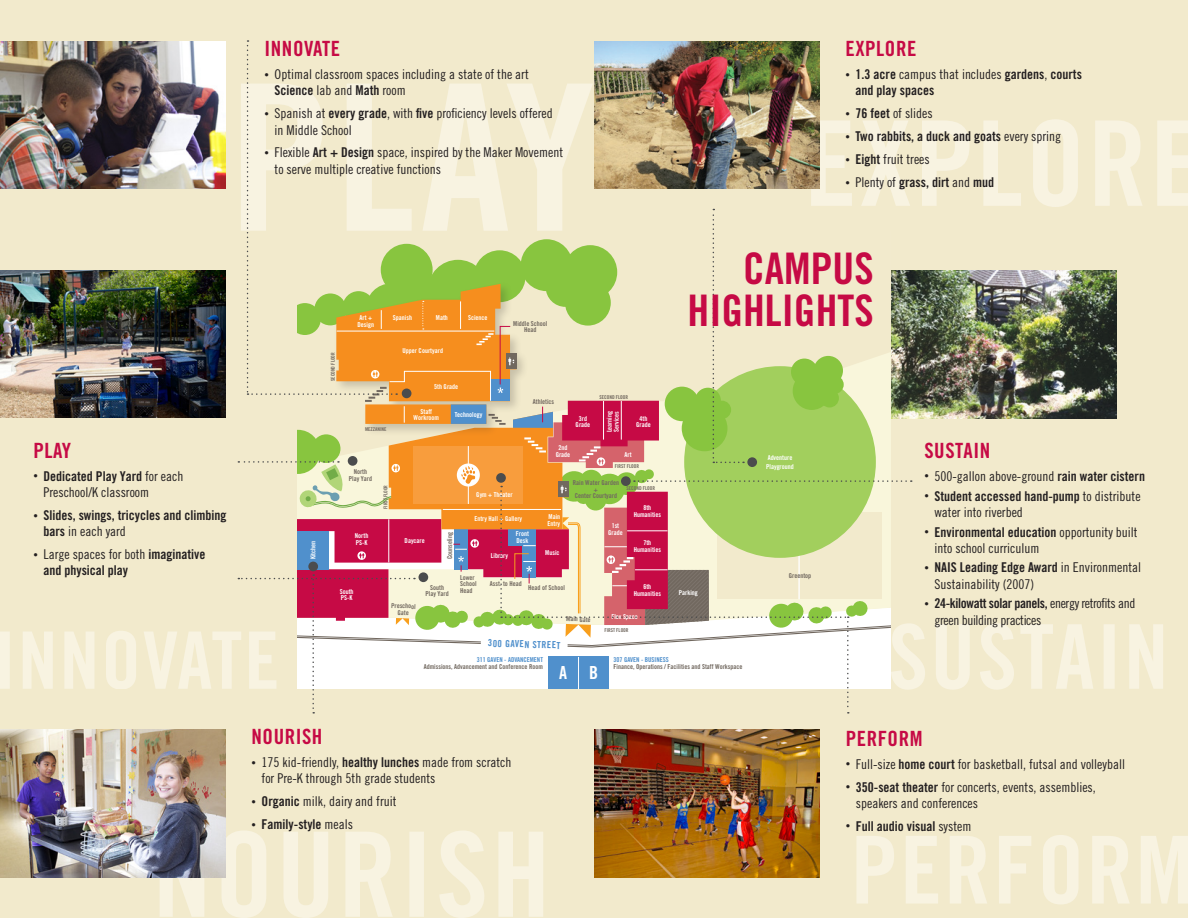
<style>
.page{position:relative;width:1188px;height:918px;background:#fff}
.page>*{position:absolute;margin:0;border:0;box-sizing:border-box;transform-origin:0 0}
.t1{font:43.5px/42px "Trade Gothic LT Std Bd Cn 20";color:#c60a45;text-align:right}
.t2{font:21px "Trade Gothic LT Std Bd Cn 20";letter-spacing:.025em;color:#c60a45}
.t3{font:18px "Trade Gothic LT Std Bd Cn 20";color:#fff}
.t4{font:13.5px/16.2px "Trade Gothic LT Std Cn 18";color:#231f20}
.t5{font:13.5px/16.2px "Trade Gothic LT Std Bd Cn 20";color:#231f20}
.t6{font:13.5px "Trade Gothic LT Std Bd Cn 20";letter-spacing:-.025em;color:#231f20}
.t7{font:13.5px "Trade Gothic LT Std Cn 18";letter-spacing:-.025em;color:#231f20}
.t8{font:9.75px "Trade Gothic LT Std Bd Cn 20";color:#5090cc}
.t9{font:6.75px/6.8px "Trade Gothic LT Std Bd Cn 20";color:#fff;text-align:center}
.t10{font:6.75px/6.8px "Trade Gothic LT Std Bd Cn 20";color:#71685f;text-align:center}
.t11{font:6.75px "Trade Gothic LT Std Bd Cn 20";color:#5090cc}
.t12{font:5.25px "Trade Gothic LT Std Bd Cn 20";color:#71685f}
.s1{font-family:"Trade Gothic LT Std Cn 18";font-size:9px}
.s2{font-family:"Trade Gothic LT Std Cn 18"}
.s3{font-family:"Trade Gothic LT Std Bd Cn 20"}
.s4{font-size:9px}
</style>
<div class="page">
<div style="left:0;top:0;width:594px;height:230px;background:#f2eacc"></div>
<div style="left:0;top:689px;width:594px;height:229px;background:#f2eacc"></div>
<svg style="left:160px;top:830px;width:383px;height:88px"></svg>
<div style="left:594px;top:689px;width:594px;height:229px;background:#f2eacc"></div>
<svg style="left:856px;top:835px;width:332px;height:69px"></svg>
<div style="left:594px;top:0;width:594px;height:230px;background:#f2eacc"></div>
<img style="left:0;top:729px;width:226px;height:149px">
<img style="left:594px;top:729px;width:226px;height:149px">
<img style="left:0;top:40px;width:1188px;height:674px">
<h2 class="t2" style="left:33px;top:438px;width:39px">PLAY</h2>
<p class="t5" style="left:33px;top:468px;width:151px"><span class="s1">•</span> Dedicated Play Yard <span class="s2">for each</span></p>
<p class="t4" style="left:43px;top:484px;width:107px">Preschool/K classroom</p>
<p class="t5" style="left:33px;top:507px;width:194px"><span class="s1">•</span> Slides, swings, tricycles and climbing</p>
<p class="t4" style="left:43px;top:523px;width:84px"><span class="s3">bars</span> in each yard</p>
<p class="t4" style="left:33px;top:546px;width:173px"><span class="s4">•</span> Large spaces for both <span class="s3">imaginative</span></p>
<p class="t5" style="left:43px;top:562px;width:86px">and physical play</p>
<h2 class="t2" style="left:265px;top:36px;width:77px">INNOVATE</h2>
<p class="t4" style="left:265px;top:66px;width:266px"><span class="s4">•</span> Optimal classroom spaces including a state of the art</p>
<p class="t5" style="left:275px;top:82px;width:133px">Science <span class="s2">lab and</span> Math <span class="s2">room</span></p>
<p class="t4" style="left:275px;top:105px;width:280px;text-indent:-10px"><span class="s4">•</span> Spanish at <span class="s3">every grade</span>, with <span class="s3">five</span> proficiency levels offered in Middle School</p>
<p class="t4" style="left:275px;top:144px;width:290px;text-indent:-10px"><span class="s4">•</span> Flexible <span class="s3">Art + Design</span> space, inspired by the Maker Movement to serve multiple creative functions</p>
<h2 class="t2" style="left:846px;top:36px;width:72px">EXPLORE</h2>
<p class="t5" style="left:856px;top:66px;width:228px;text-indent:-10px"><span class="s1">•</span> 1.3 acre <span class="s2">campus that includes</span> gardens<span class="s2">,</span> courts and play spaces</p>
<p class="t4" style="left:846px;top:105px;width:89px"><span class="s4">•</span> <span class="s3">76 feet</span> of slides</p>
<p class="t5" style="left:846px;top:128px;width:217px"><span class="s1">•</span> Two rabbits, a duck and goats <span class="s2">every spring</span></p>
<p class="t4" style="left:846px;top:151px;width:86px"><span class="s4">•</span> <span class="s3">Eight</span> fruit trees</p>
<p class="t5" style="left:846px;top:174px;width:150px"><span class="s1">•</span> <span class="s2">Plenty of</span> grass, dirt <span class="s2">and</span> mud</p>
<p class="t9" style="left:310px;top:559px;width:20px;rotate:-90deg">Kitchen</p>
<p class="t12" style="left:330px;top:381px;width:30px;rotate:-90deg">SECOND FLOOR</p>
<p class="t9" style="left:358px;top:315px;width:18px;text-align:left">Art +<br>Design</p>
<p class="t9" style="left:393px;top:315px;width:21px">Spanish</p>
<p class="t9" style="left:436px;top:315px;width:13px">Math</p>
<p class="t9" style="left:403px;top:347px;width:42px">Upper Courtyard</p>
<p class="t9" style="left:468px;top:315px;width:21px">Science</p>
<p class="t9" style="left:434px;top:383px;width:25px">5th Grade</p>
<p class="t12" style="left:365px;top:426px;width:23px">MEZZANINE</p>
<p class="t9" style="left:414px;top:408px;width:27px">Staff<br>Workroom</p>
<p class="t9" style="left:455px;top:411px;width:29px">Technology</p>
<p class="t10" style="left:513px;top:320px;width:36px">Middle School<br>Head</p>
<p class="t10" style="left:533px;top:398px;width:23px">Athletics</p>
<p class="t12" style="left:600px;top:394px;width:30px">SECOND FLOOR</p>
<p class="t9" style="left:606px;top:432px;width:23px;text-align:left;rotate:-90deg">Learning<br>Services</p>
<p class="t9" style="left:576px;top:415px;width:16px">3rd<br>Grade</p>
<p class="t9" style="left:636px;top:415px;width:16px">4th<br>Grade</p>
<p class="t9" style="left:556px;top:445px;width:16px">2nd<br>Grade</p>
<p class="t9" style="left:624px;top:451px;width:9px">Art</p>
<p class="t10" style="left:349px;top:468px;width:25px">North<br>Play Yard</p>
<p class="t9" style="left:355px;top:532px;width:15px;text-align:left">North<br>PS-K</p>
<p class="t12" style="left:382px;top:509px;width:26px;rotate:-90deg">FIRST FLOOR</p>
<p class="t9" style="left:340px;top:588px;width:15px;text-align:left">South<br>PS-K</p>
<p class="t9" style="left:476px;top:491px;width:38px">Gym + Theater</p>
<p class="t9" style="left:474px;top:515px;width:49px">Entry Hall + Gallery</p>
<p class="t9" style="left:547px;top:513px;width:14px;text-align:left">Main<br>Entry</p>
<p class="t9" style="left:405px;top:537px;width:22px">Daycare</p>
<p class="t10" style="left:446px;top:559px;width:28px;rotate:-90deg">Counseling</p>
<p class="t10" style="left:426px;top:584px;width:25px">South<br>Play Yard</p>
<p class="t10" style="left:460px;top:574px;width:18px;text-align:left">Lower<br>School<br>Head</p>
<p class="t9" style="left:516px;top:531px;width:15px;text-align:left">Front<br>Desk</p>
<p class="t9" style="left:545px;top:549px;width:16px">Music</p>
<p class="t10" style="left:528px;top:585px;width:38px">Head of School</p>
<p class="t9" style="left:491px;top:552px;width:19px">Library</p>
<p class="t10" style="left:490px;top:580px;width:33px">Asst. to Head</p>
<p class="t12" style="left:615px;top:463px;width:26px">FIRST FLOOR</p>
<p class="t10" style="left:573px;top:479px;width:48px">Rain Water Garden +<br>Center Courtyard</p>
<p class="t12" style="left:627px;top:485px;width:30px">SECOND FLOOR</p>
<p class="t9" style="left:608px;top:522px;width:16px">1st<br>Grade</p>
<p class="t9" style="left:634px;top:505px;width:29px">8th<br>Humanities</p>
<p class="t9" style="left:634px;top:540px;width:29px">7th<br>Humanities</p>
<p class="t9" style="left:634px;top:584px;width:29px">6th<br>Humanities</p>
<p class="t10" style="left:391px;top:602px;width:26px;rotate:3deg">Preschool<br>Gate</p>
<p class="t10" style="left:567px;top:615px;width:26px;rotate:2deg">Main Gate</p>
<p class="t9" style="left:611px;top:613px;width:28px">Flex Space</p>
<p class="t12" style="left:604px;top:627px;width:26px">FIRST FLOOR</p>
<p class="t8" style="left:488px;top:637px;width:74px;rotate:2deg">300 GAVEN STREET</p>
<h1 class="t1" style="left:688px;top:247px;width:188px">CAMPUS<br>HIGHLIGHTS</h1>
<p class="t9" style="left:766px;top:454px;width:29px;line-height:8.1px;text-align:left">Adventure<br>Playground</p>
<p class="t9" style="left:679px;top:589px;width:21px">Parking</p>
<p class="t10" style="left:789px;top:572px;width:24px">Greentop</p>
<h2 class="t2" style="left:924px;top:438px;width:67px">SUSTAIN</h2>
<p class="t4" style="left:924px;top:468px;width:222px"><span class="s4">•</span> 500-gallon above-ground <span class="s3">rain water cistern</span></p>
<p class="t5" style="left:924px;top:488px;width:218px"><span class="s1">•</span> Student accessed hand-pump <span class="s2">to distribute</span></p>
<p class="t4" style="left:934px;top:504px;width:90px">water into riverbed</p>
<p class="t5" style="left:924px;top:524px;width:215px"><span class="s1">•</span> Environmental education <span class="s2">opportunity built</span></p>
<p class="t4" style="left:934px;top:540px;width:106px">into school curriculum</p>
<p class="t5" style="left:924px;top:559px;width:218px"><span class="s1">•</span> NAIS Leading Edge Award <span class="s2">in Environmental</span></p>
<p class="t4" style="left:934px;top:576px;width:101px">Sustainability (2007)</p>
<p class="t6" style="left:924px;top:595px;width:213px"><span class="s1">•</span> 24-kilowatt solar panels, <span class="s2">energy retrofits and</span></p>
<p class="t7" style="left:934px;top:612px;width:108px">green building practices</p>
<p class="t11" style="left:477px;top:655px;width:68px">311 GAVEN - ADVANCEMENT</p>
<p class="t10" style="left:424px;top:663px;width:121px">Admissions, Advancement and Conference Room</p>
<h3 class="t3" style="left:559px;top:661px;width:40px">A B</h3>
<p class="t11" style="left:614px;top:655px;width:57px">307 GAVEN - BUSINESS</p>
<p class="t10" style="left:614px;top:663px;width:130px">Finance, Operations / Facilities and Staff Workspace</p>
<h2 class="t2" style="left:252px;top:724px;width:72px">NOURISH</h2>
<p class="t4" style="left:262px;top:754px;width:251px;text-indent:-10px"><span class="s4">•</span> 175 kid-friendly, <span class="s3">healthy lunches</span> made from scratch for Pre-K through 5th grade students</p>
<p class="t4" style="left:252px;top:793px;width:146px"><span class="s4">•</span> <span class="s3">Organic</span> milk, dairy and fruit</p>
<p class="t5" style="left:252px;top:816px;width:103px"><span class="s1">•</span> Family-style <span class="s2">meals</span></p>
<h2 class="t2" style="left:846px;top:725px;width:78px">PERFORM</h2>
<p class="t4" style="left:846px;top:756px;width:281px"><span class="s4">•</span> Full-size <span class="s3">home court</span> for basketball, futsal and volleyball</p>
<p class="t4" style="left:856px;top:779px;width:241px;text-indent:-10px"><span class="s4">•</span> <span class="s3">350-seat theater</span> for concerts, events, assemblies, speakers and conferences</p>
<p class="t5" style="left:846px;top:818px;width:127px"><span class="s1">•</span> Full audio visual <span class="s2">system</span></p>
</div>
